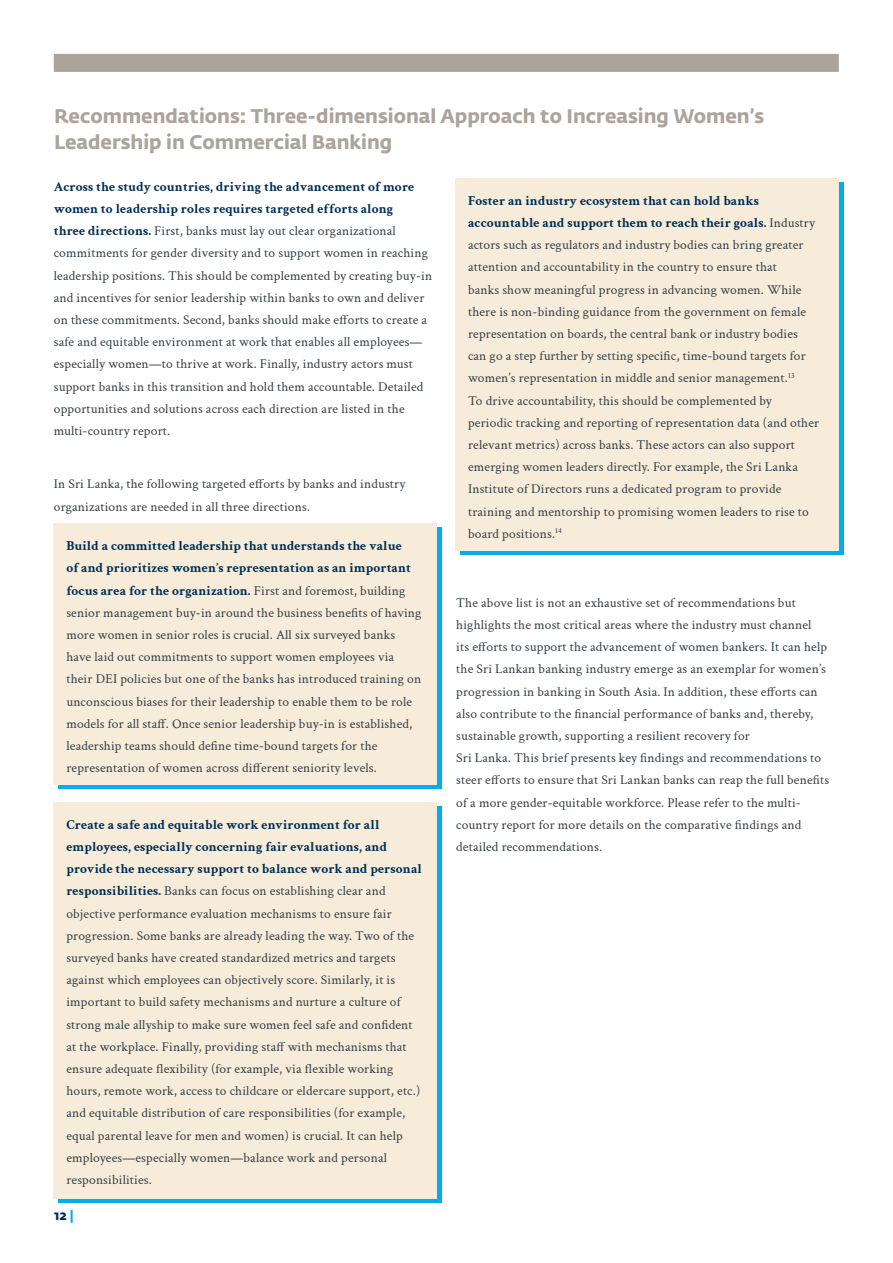
<style>
.page{position:relative;width:893px;height:1263px;background:#fff}
.page>*{position:absolute;margin:0;border:0;box-sizing:border-box;transform-origin:0 0}
.t1{font:700 19.5px/26.4px "Fedra Sans Std";color:#aca39a}
.Body{font:13.5px/22.2px "Crimson Text";letter-spacing:.01em;color:#313e48}
.t2{font:700 13.5px "Fedra Sans Std";color:#002e54}
.s1{font-weight:700;color:#002e54}
.s2{color:#00aeef}
</style>
<div class="page">
<div style="left:58px;top:807px;width:384px;height:396px;background:#00aeef"></div>
<div style="left:58px;top:528px;width:384px;height:261px;background:#00aeef"></div>
<div style="left:460px;top:182px;width:383px;height:373px;background:#00aeef"></div>
<div style="left:54px;top:523px;width:383px;height:261px;background:#f6ecd9"></div>
<div style="left:455px;top:178px;width:384px;height:373px;background:#f6ecd9"></div>
<div style="left:54px;top:802px;width:383px;height:396px;background:#f6ecd9"></div>
<div style="left:54px;top:54px;width:785px;height:18px;background:#aca39a"></div>
<p class="t1" style="left:54px;top:103px;width:712px">Recommendations: Three-dimensional Approach to Increasing Women’s<br>Leadership in Commercial Banking</p>
<p class="Body" style="left:54px;top:175px;width:380px"><span class="s1">Across the study countries, driving the advancement of more women to leadership roles requires targeted efforts along<br>three directions.</span> First, banks must lay out clear organizational commitments for gender diversity and to support women in reaching leadership positions. This should be complemented by creating buy-in and incentives for senior leadership within banks to own and deliver on these commitments. Second, banks should make efforts to create a safe and equitable environment at work that enables all employees— especially women—to thrive at work. Finally, industry actors must support banks in this transition and hold them accountable. Detailed opportunities and solutions across each direction are listed in the multi-country report.</p>
<p class="Body" style="left:54px;top:472px;width:353px">In Sri Lanka, the following targeted efforts by banks and industry organizations are needed in all three directions.</p>
<p class="Body" style="left:66px;top:534px;width:357px"><span class="s1">Build a committed leadership that understands the value<br>of and prioritizes women’s representation as an important focus area for the organization.</span> First and foremost, building senior management buy-in around the business benefits of having more women in senior roles is crucial. All six surveyed banks have laid out commitments to support women employees via their DEI policies but one of the banks has introduced training on unconscious biases for their leadership to enable them to be role models for all staff. Once senior leadership buy-in is established, leadership teams should define time-bound targets for the representation of women across different seniority levels.</p>
<p class="Body" style="left:66px;top:813px;width:357px"><span class="s1">Create a safe and equitable work environment for all employees, especially concerning fair evaluations, and provide the necessary support to balance work and personal responsibilities.</span> Banks can focus on establishing clear and objective performance evaluation mechanisms to ensure fair progression. Some banks are already leading the way. Two of the surveyed banks have created standardized metrics and targets against which employees can objectively score. Similarly, it is important to build safety mechanisms and nurture a culture of strong male allyship to make sure women feel safe and confident at the workplace. Finally, providing staff with mechanisms that ensure adequate flexibility (for example, via flexible working hours, remote work, access to childcare or eldercare support, etc.) and equitable distribution of care responsibilities (for example, equal parental leave for men and women) is crucial. It can help employees—especially women—balance work and personal responsibilities.</p>
<p class="t2" style="left:54px;top:1206px;width:21px">12 <span class="s2">|</span></p>
<p class="Body" style="left:468px;top:189px;width:353px"><span class="s1">Foster an industry ecosystem that can hold banks accountable and support them to reach their goals.</span> Industry actors such as regulators and industry bodies can bring greater attention and accountability in the country to ensure that<br>banks show meaningful progress in advancing women. While there is non-binding guidance from the government on female representation on boards, the central bank or industry bodies can go a step further by setting specific, time-bound targets for women’s representation in middle and senior management.<sup>13<br></sup>To drive accountability, this should be complemented by periodic tracking and reporting of representation data (and other relevant metrics) across banks. These actors can also support emerging women leaders directly. For example, the Sri Lanka Institute of Directors runs a dedicated program to provide training and mentorship to promising women leaders to rise to board positions.<sup>14</sup></p>
<p class="Body" style="left:456px;top:591px;width:374px">The above list is not an exhaustive set of recommendations but highlights the most critical areas where the industry must channel<br>its efforts to support the advancement of women bankers. It can help the Sri Lankan banking industry emerge as an exemplar for women’s progression in banking in South Asia. In addition, these efforts can also contribute to the financial performance of banks and, thereby, sustainable growth, supporting a resilient recovery for<br>Sri Lanka. This brief presents key findings and recommendations to steer efforts to ensure that Sri Lankan banks can reap the full benefits of a more gender-equitable workforce. Please refer to the multi&shy;country report for more details on the comparative findings and detailed recommendations.</p>
</div>
